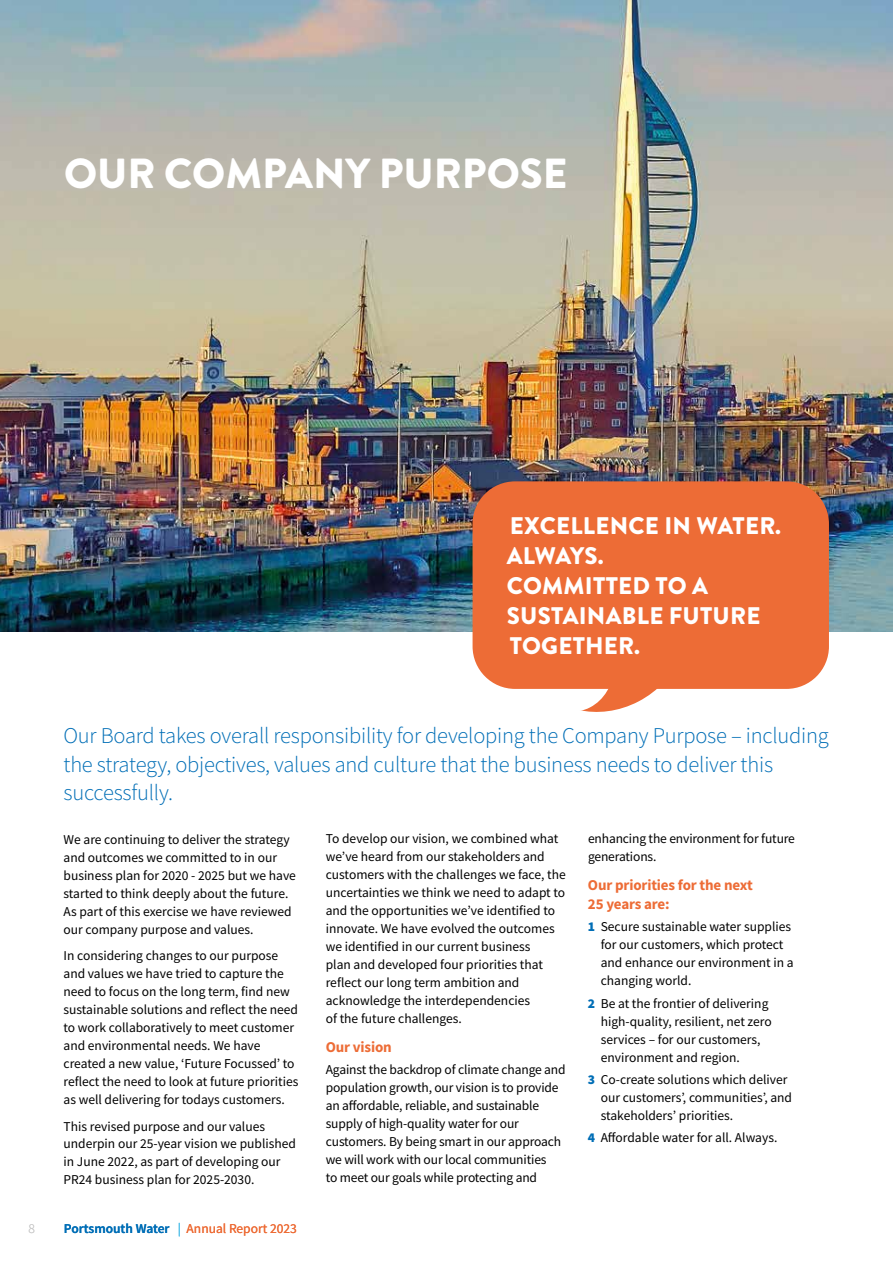
<style>
.page{position:relative;width:893px;height:1263px;background:#fff}
.page>*{position:absolute;margin:0;border:0;box-sizing:border-box;transform-origin:0 0}
.t1{font:900 42px "Brandon Grotesque";color:#fff}
.t2{font:900 24px/30px "Brandon Grotesque";letter-spacing:.01em;color:#fff}
.t3{font:300 22.5px/28.5px "Source Sans Pro";letter-spacing:-.01em;color:#006eb6}
.t4{font:700 15px/19.5px "Source Sans Pro";letter-spacing:-.01em;color:#ed6c36}
.t5{font:13.5px/18px "Source Sans Pro";color:#000}
.t6{font:13.5px "Source Sans Pro";color:#ed6c36}
.t7{font:300 13.5px "Source Sans Pro";color:#c6c6c6}
.s1{font-weight:900;color:#006eb6}
.s2{font-weight:600;color:#006eb6}
.s3{font-weight:600;color:#55c1e9}
</style>
<div class="page">
<svg style="left:480px;top:671px;width:177px;height:41px"></svg>
<img style="left:0;top:0;width:893px;height:631px">
<div style="left:473px;top:481px;width:356px;height:208px;background:#ed6c36;border-radius:43px"></div>
<h1 class="t1" style="left:64px;top:144px;width:505px">OUR COMPANY PURPOSE</h1>
<h2 class="t2" style="left:507px;top:511px;width:276px">EXCELLENCE IN WATER.<br>ALWAYS.<br>COMMITTED TO A<br>SUSTAINABLE FUTURE<br>TOGETHER.</h2>
<h3 class="t3" style="left:64px;top:721px;width:767px">Our Board takes overall responsibility for developing the Company Purpose – including the strategy, objectives, values and culture that the business needs to deliver this successfully.</h3>
<p class="t5" style="left:64px;top:830px;width:234px">We are continuing to deliver the strategy and outcomes we committed to in our business plan for 2020 - 2025 but we have started to think deeply about the future.<br>As part of this exercise we have reviewed our company purpose and values.</p>
<p class="t5" style="left:64px;top:946px;width:236px">In considering changes to our purpose and values we have tried to capture the need to focus on the long term, find new sustainable solutions and reflect the need to work collaboratively to meet customer and environmental needs. We have created a new value, ‘Future Focussed’ to reflect the need to look at future priorities as well delivering for todays customers.</p>
<p class="t5" style="left:64px;top:1117px;width:234px">This revised purpose and our values underpin our 25-year vision we published in June 2022, as part of developing our PR24 business plan for 2025-2030.</p>
<p class="t5" style="left:588px;top:830px;width:208px">enhancing the environment for future generations.</p>
<p class="t4" style="left:588px;top:874px;width:166px">Our priorities for the next<br>25 years are:</p>
<p class="t5" style="left:601px;top:918px;width:195px;text-indent:-13px"><span class="s1">1</span> Secure sustainable water supplies for our customers, which protect and enhance our environment in a changing world.</p>
<p class="t5" style="left:601px;top:994px;width:173px;text-indent:-13px"><span class="s1">2</span> Be at the frontier of delivering high‑quality, resilient, net zero services – for our customers, environment and region.</p>
<p class="t5" style="left:601px;top:1070px;width:193px;text-indent:-13px"><span class="s1">3</span> Co-create solutions which deliver our customers’, communities’, and stakeholders’ priorities.</p>
<p class="t5" style="left:588px;top:1128px;width:191px"><span class="s1">4</span> Affordable water for all. Always.</p>
<p class="t5" style="left:326px;top:830px;width:242px">To develop our vision, we combined what we’ve heard from our stakeholders and customers with the challenges we face, the uncertainties we think we need to adapt to and the opportunities we’ve identified to innovate. We have evolved the outcomes we identified in our current business<br>plan and developed four priorities that reflect our long term ambition and acknowledge the interdependencies<br>of the future challenges.</p>
<p class="t4" style="left:326px;top:1036px;width:68px">Our vision</p>
<p class="t5" style="left:326px;top:1060px;width:241px">Against the backdrop of climate change and population growth, our vision is to provide an affordable, reliable, and sustainable supply of high-quality water for our customers. By being smart in our approach we will work with our local communities<br>to meet our goals while protecting and</p>
<p class="t7" style="left:29px;top:1220px;width:8px">8</p>
<p class="t6" style="left:64px;top:1220px;width:235px"><span class="s2">Portsmouth Water</span> <span class="s3">|</span> Annual Report 2023</p>
</div>
